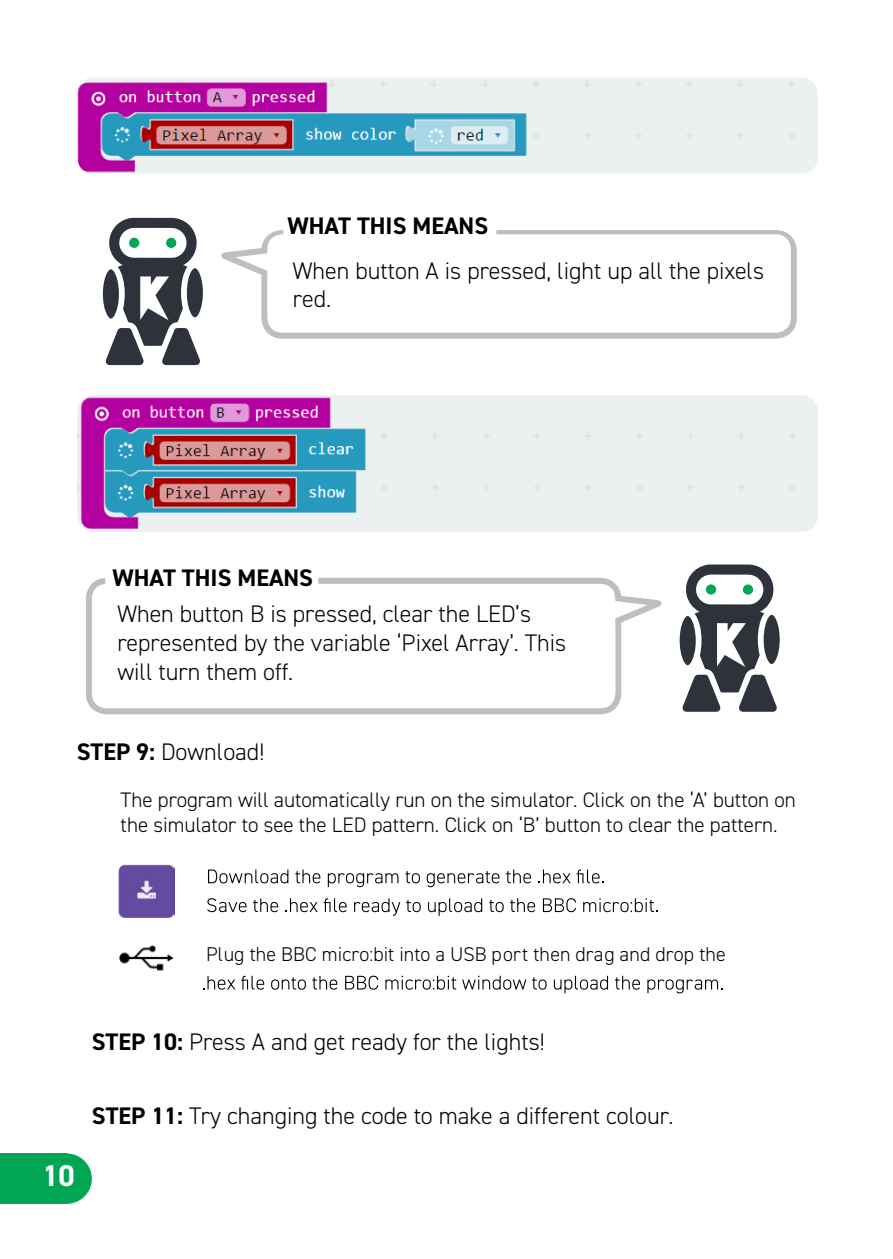
<style>
.page{position:relative;width:893px;height:1259px;background:#fff}
.page>*{position:absolute;margin:0;border:0;box-sizing:border-box;transform-origin:0 0}
.t1{font:700 30px "DIN2014";color:#fff}
.t2{font:300 24px/28.8px "DIN2014";color:#000}
.t3{font:700 24px "DIN2014";color:#000}
.t4{font:300 21px/25.2px "DIN2014";color:#000}
.t5{font:300 19.8px "DIN2014";color:#000}
.s1{font-weight:700}
</style>
<div class="page">
<div style="left:0;top:1153px;width:67px;height:50px;background:#00a653"></div>
<div style="left:42px;top:1153px;width:50px;height:50px;background:#00a653;border-radius:50%"></div>
<svg style="left:103px;top:218px;width:100px;height:147px"></svg>
<div style="left:261px;top:230px;width:536px;height:109px;border:6px solid #bcbec0;border-radius:18px"></div>
<svg style="left:221px;top:241px;width:48px;height:48px"></svg>
<div style="left:267px;top:234px;width:524px;height:92px;background:#fff;border-radius:15px"></div>
<img style="left:77px;top:78px;width:741px;height:96px">
<svg style="left:680px;top:564px;width:100px;height:148px"></svg>
<div style="left:86px;top:578px;width:535px;height:136px;border:6px solid #bcbec0;border-radius:18px"></div>
<svg style="left:611px;top:588px;width:51px;height:49px"></svg>
<div style="left:92px;top:586px;width:523px;height:120px;background:#fff;border-radius:15px"></div>
<div style="left:105px;top:567px;width:213px;height:23px;background:#fff;border-radius:6px"></div>
<div style="left:283px;top:216px;width:213px;height:23px;background:#fff;border-radius:6px"></div>
<img style="left:77px;top:395px;width:741px;height:136px">
<svg style="left:208px;top:869px;width:9px;height:14px"></svg>
<svg style="left:219px;top:873px;width:9px;height:10px"></svg>
<div style="left:221px;top:874px;width:5px;height:8px;background:#fff;border-radius:3px"></div>
<svg style="left:229px;top:869px;width:29px;height:14px"></svg>
<svg style="left:260px;top:873px;width:8px;height:10px"></svg>
<div style="left:261px;top:874px;width:6px;height:8px;background:#fff;border-radius:3px"></div>
<svg style="left:271px;top:869px;width:17px;height:14px"></svg>
<svg style="left:295px;top:869px;width:25px;height:14px"></svg>
<svg style="left:328px;top:873px;width:17px;height:14px"></svg>
<svg style="left:346px;top:873px;width:8px;height:10px"></svg>
<div style="left:347px;top:874px;width:6px;height:8px;background:#fff;border-radius:3px"></div>
<svg style="left:356px;top:873px;width:42px;height:14px"></svg>
<svg style="left:405px;top:871px;width:5px;height:12px"></svg>
<svg style="left:412px;top:873px;width:8px;height:10px"></svg>
<div style="left:413px;top:874px;width:6px;height:8px;background:#fff;border-radius:3px"></div>
<svg style="left:427px;top:871px;width:72px;height:16px"></svg>
<svg style="left:506px;top:869px;width:25px;height:14px"></svg>
<svg style="left:538px;top:869px;width:33px;height:14px"></svg>
<svg style="left:577px;top:869px;width:27px;height:14px"></svg>
<svg style="left:207px;top:898px;width:39px;height:14px"></svg>
<svg style="left:253px;top:898px;width:25px;height:14px"></svg>
<svg style="left:285px;top:898px;width:33px;height:14px"></svg>
<svg style="left:324px;top:898px;width:23px;height:14px"></svg>
<svg style="left:354px;top:898px;width:46px;height:18px"></svg>
<svg style="left:406px;top:900px;width:5px;height:12px"></svg>
<svg style="left:413px;top:902px;width:8px;height:10px"></svg>
<div style="left:414px;top:903px;width:6px;height:8px;background:#fff;border-radius:3px"></div>
<svg style="left:428px;top:898px;width:24px;height:18px"></svg>
<svg style="left:454px;top:902px;width:8px;height:10px"></svg>
<div style="left:455px;top:903px;width:6px;height:8px;background:#fff;border-radius:3px"></div>
<svg style="left:464px;top:898px;width:18px;height:14px"></svg>
<svg style="left:489px;top:900px;width:5px;height:12px"></svg>
<svg style="left:496px;top:902px;width:8px;height:10px"></svg>
<div style="left:497px;top:903px;width:6px;height:8px;background:#fff;border-radius:3px"></div>
<svg style="left:510px;top:898px;width:25px;height:14px"></svg>
<svg style="left:543px;top:898px;width:33px;height:14px"></svg>
<svg style="left:583px;top:898px;width:36px;height:14px"></svg>
<svg style="left:620px;top:902px;width:9px;height:10px"></svg>
<div style="left:622px;top:903px;width:5px;height:8px;background:#fff;border-radius:3px"></div>
<svg style="left:631px;top:898px;width:27px;height:14px"></svg>
<svg style="left:203px;top:975px;width:32px;height:14px"></svg>
<svg style="left:241px;top:975px;width:23px;height:14px"></svg>
<svg style="left:271px;top:979px;width:8px;height:10px"></svg>
<div style="left:272px;top:980px;width:6px;height:8px;background:#fff;border-radius:3px"></div>
<svg style="left:282px;top:977px;width:14px;height:12px"></svg>
<svg style="left:298px;top:979px;width:8px;height:10px"></svg>
<div style="left:299px;top:980px;width:6px;height:8px;background:#fff;border-radius:3px"></div>
<svg style="left:312px;top:975px;width:25px;height:14px"></svg>
<svg style="left:345px;top:975px;width:33px;height:14px"></svg>
<svg style="left:385px;top:975px;width:36px;height:14px"></svg>
<svg style="left:423px;top:979px;width:8px;height:10px"></svg>
<div style="left:424px;top:980px;width:6px;height:8px;background:#fff;border-radius:3px"></div>
<svg style="left:433px;top:975px;width:23px;height:14px"></svg>
<svg style="left:462px;top:975px;width:39px;height:14px"></svg>
<svg style="left:503px;top:979px;width:8px;height:10px"></svg>
<div style="left:504px;top:980px;width:6px;height:8px;background:#fff;border-radius:3px"></div>
<svg style="left:513px;top:979px;width:13px;height:10px"></svg>
<svg style="left:532px;top:977px;width:5px;height:12px"></svg>
<svg style="left:538px;top:979px;width:9px;height:10px"></svg>
<div style="left:540px;top:980px;width:5px;height:8px;background:#fff;border-radius:3px"></div>
<svg style="left:554px;top:975px;width:24px;height:18px"></svg>
<svg style="left:580px;top:979px;width:8px;height:10px"></svg>
<div style="left:581px;top:980px;width:6px;height:8px;background:#fff;border-radius:3px"></div>
<svg style="left:590px;top:975px;width:18px;height:14px"></svg>
<svg style="left:615px;top:975px;width:25px;height:14px"></svg>
<svg style="left:647px;top:979px;width:17px;height:14px"></svg>
<svg style="left:666px;top:979px;width:8px;height:10px"></svg>
<div style="left:667px;top:980px;width:6px;height:8px;background:#fff;border-radius:3px"></div>
<svg style="left:676px;top:979px;width:47px;height:14px"></svg>
<img style="left:119px;top:864px;width:56px;height:53px">
<img style="left:119px;top:945px;width:55px;height:26px">
<p class="t3" style="left:287px;top:210px;width:202px">WHAT THIS MEANS</p>
<p class="t2" style="left:293px;top:256px;width:473px">When button A is pressed, light up all the pixels red.</p>
<p class="t3" style="left:112px;top:561px;width:202px">WHAT THIS MEANS</p>
<p class="t2" style="left:117px;top:599px;width:450px">When button B is pressed, clear the LED’s represented by the variable ‘Pixel Array’. This will turn them off.</p>
<p class="t2" style="left:77px;top:737px;width:189px"><span class="s1">STEP 9:</span> Download!</p>
<p class="t4" style="left:121px;top:787px;width:677px">The program will automatically run on the simulator. Click on the ‘A’ button on the simulator to see the LED pattern. Click on ‘B’ button to clear the pattern.</p>
<p class="t5" style="left:206px;top:942px;width:521px">Plug the BBC micro:bit into a USB port then drag and drop the</p>
<p class="t2" style="left:92px;top:1027px;width:454px"><span class="s1">STEP 10:</span> Press A and get ready for the lights!</p>
<p class="t1" style="left:42px;top:1155px;width:34px">10</p>
<p class="t2" style="left:92px;top:1101px;width:583px"><span class="s1">STEP 11:</span> Try changing the code to make a different colour.</p>
</div>
